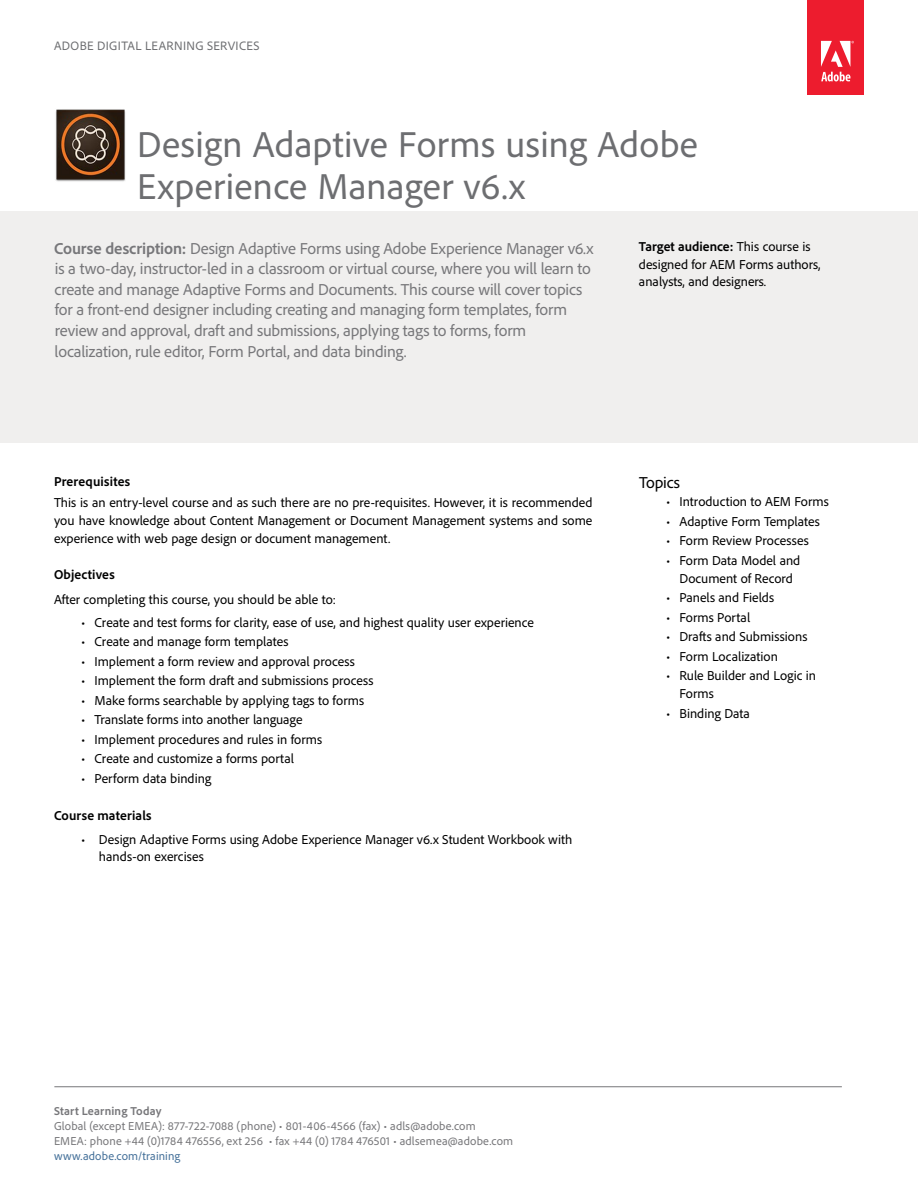
<style>
.page{position:relative;width:918px;height:1188px;background:#fff}
.page>*{position:absolute;margin:0;border:0;box-sizing:border-box;transform-origin:0 0}
.t1{font:37.5px/42px "Adobe Clean";letter-spacing:.01em;color:#6d6e71}
.t2{font:16.5px/20.7px "Adobe Clean";letter-spacing:-.01em;color:#77777a}
.t3{font:16.5px "Adobe Clean";letter-spacing:-.01em;color:#000}
.t4{font:13.5px/18px "Adobe Clean";color:#000}
.t5{font:700 13.5px "Adobe Clean";letter-spacing:.015em;color:#000101}
.t6{font:12.75px "Adobe Clean";letter-spacing:.03em;color:#6d6e71}
.t7{font:12px/15px "Adobe Clean";letter-spacing:.015em;color:#77777a}
.t8{font:12px "Adobe Clean";letter-spacing:.015em;color:#447099}
.t9{font:700 12px "Adobe Clean";letter-spacing:.015em;color:#77777a}
.s1{font-weight:700}
</style>
<div class="page">
<div style="left:807px;top:0;width:57px;height:95px;background:#ed1c2e"></div>
<svg style="left:821px;top:41px;width:33px;height:40px"></svg>
<img style="left:55px;top:109px;width:71px;height:73px">
<div style="left:0;top:211px;width:918px;height:231px;background:#f0efee"></div>
<hr style="left:54px;top:1086px;width:788px;height:1px;background:#77777a">
<p class="t6" style="left:54px;top:38px;width:207px">ADOBE DIGITAL LEARNING SERVICES</p>
<h1 class="t1" style="left:137px;top:122px;width:562px">Design Adaptive Forms using Adobe<br>Experience Manager v6.x</h1>
<p class="t2" style="left:54px;top:237px;width:541px"><span class="s1">Course description:</span> Design Adaptive Forms using Adobe Experience Manager v6.x is a two-day, instructor-led in a classroom or virtual course, where you will learn to create and manage Adaptive Forms and Documents. This course will cover topics for a front-end designer including creating and managing form templates, form review and approval, draft and submissions, applying tags to forms, form localization, rule editor, Form Portal, and data binding.</p>
<p class="t4" style="left:639px;top:238px;width:183px;line-height:17.5px"><span class="s1">Target audience:</span> This course is designed for AEM Forms authors, analysts, and designers.</p>
<p class="t5" style="left:54px;top:473px;width:78px">Prerequisites</p>
<p class="t4" style="left:54px;top:493px;width:540px;text-align:justify">This is an entry-level course and as such there are no pre-requisites. However, it is recommended you have knowledge about Content Management or Document Management systems and some experience with web page design or document management.</p>
<p class="t5" style="left:54px;top:566px;width:62px">Objectives</p>
<p class="t4" style="left:54px;top:590px;width:283px">After completing this course, you should be able to:</p>
<p class="t4" style="left:81px;top:613px;width:455px">• Create and test forms for clarity, ease of use, and highest quality user experience</p>
<p class="t4" style="left:81px;top:632px;width:209px">• Create and manage form templates</p>
<p class="t4" style="left:81px;top:652px;width:275px">• Implement a form review and approval process</p>
<p class="t4" style="left:81px;top:671px;width:294px">• Implement the form draft and submissions process</p>
<p class="t4" style="left:81px;top:691px;width:285px">• Make forms searchable by applying tags to forms</p>
<p class="t4" style="left:81px;top:710px;width:223px">• Translate forms into another language</p>
<p class="t4" style="left:81px;top:730px;width:243px">• Implement procedures and rules in forms</p>
<p class="t4" style="left:81px;top:749px;width:215px">• Create and customize a forms portal</p>
<p class="t4" style="left:81px;top:769px;width:132px">• Perform data binding</p>
<p class="t5" style="left:54px;top:807px;width:99px">Course materials</p>
<p class="t4" style="left:99px;top:830px;width:475px;line-height:17.2px;text-indent:-18px">• Design Adaptive Forms using Adobe Experience Manager v6.x Student Workbook with hands-on exercises</p>
<p class="t3" style="left:639px;top:472px;width:43px">Topics</p>
<p class="t4" style="left:666px;top:492px;width:164px">• Introduction to AEM Forms</p>
<p class="t4" style="left:666px;top:512px;width:156px">• Adaptive Form Templates</p>
<p class="t4" style="left:666px;top:531px;width:144px">• Form Review Processes</p>
<p class="t4" style="left:666px;top:551px;width:136px;text-align:center">• Form Data Model and<br>Document of Record</p>
<p class="t4" style="left:666px;top:588px;width:110px">• Panels and Fields</p>
<p class="t4" style="left:666px;top:608px;width:86px">• Forms Portal</p>
<p class="t4" style="left:666px;top:627px;width:143px">• Drafts and Submissions</p>
<p class="t4" style="left:666px;top:647px;width:113px">• Form Localization</p>
<p class="t4" style="left:680px;top:666px;width:138px;text-indent:-14px">• Rule Builder and Logic in<br>Forms</p>
<p class="t4" style="left:666px;top:704px;width:86px">• Binding Data</p>
<p class="t9" style="left:54px;top:1103px;width:109px">Start Learning Today</p>
<p class="t7" style="left:54px;top:1118px;width:461px">Global (except EMEA): 877-722-7088 (phone) • 801-406-4566 (fax) • adls@adobe.com<br>EMEA: phone +44 (0)1784 476556, ext 256 • fax +44 (0) 1784 476501 • adlsemea@adobe.com</p>
<p class="t8" style="left:54px;top:1148px;width:128px">www.adobe.com/training</p>
</div>
